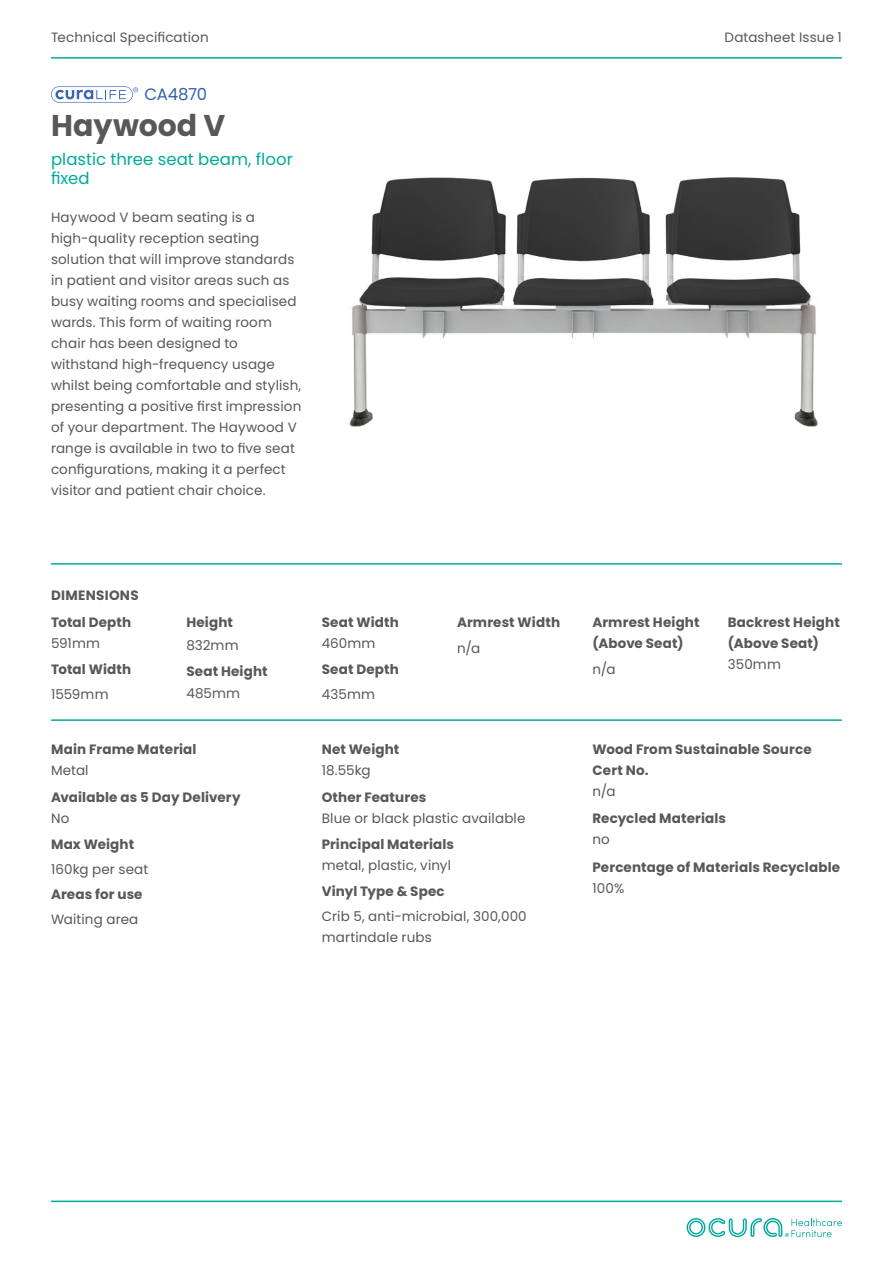
<style>
.page{position:relative;width:893px;height:1263px;background:#fff}
.page>*{position:absolute;margin:0;border:0;box-sizing:border-box;transform-origin:0 0}
.Heading_1{font:700 30px "Poppins";color:#57585a}
.Heading_2{font:16.5px/19.8px "Poppins";color:#00aa9b}
.Product_Code{font:16.5px "Poppins";letter-spacing:-.02em;color:#3361ad}
.Body_Copy{font:13.5px/21px "Poppins";letter-spacing:.01em;color:#57585a}
.Sub_Header{font:700 13.5px/21px "Poppins";letter-spacing:.01em;color:#57585a}
.Body_Copy-2{font:700 13.5px/21px "Poppins";letter-spacing:.01em;color:#57585a}
.Header_3{font:700 13.5px "Poppins";letter-spacing:.02em;color:#57585a}
</style>
<div class="page">
<hr style="left:51px;top:1200px;width:791px;height:2px;background:#00aa9b">
<hr style="left:51px;top:57px;width:791px;height:2px;background:#00aa9b">
<svg style="left:687px;top:1218px;width:155px;height:19px"></svg>
<hr style="left:51px;top:563px;width:791px;height:2px;background:#00aa9b">
<hr style="left:51px;top:719px;width:791px;height:2px;background:#00aa9b">
<svg style="left:51px;top:86px;width:87px;height:17px"></svg>
<img style="left:349px;top:177px;width:469px;height:250px">
<p class="Body_Copy" style="left:51px;top:27px;width:159px">Technical Specification</p>
<p class="Body_Copy" style="left:724px;top:27px;width:119px">Datasheet Issue 1</p>
<p class="Product_Code" style="left:145px;top:85px;width:64px">CA4870</p>
<p class="Heading_1" style="left:51px;top:108px;width:176px">Haywood V</p>
<p class="Heading_2" style="left:51px;top:149px;width:243px">plastic three seat beam, floor fixed</p>
<p class="Body_Copy" style="left:51px;top:207px;width:252px">Haywood V beam seating is a high-quality reception seating solution that will improve standards in patient and visitor areas such as busy waiting rooms and specialised wards. This form of waiting room chair has been designed to withstand high-frequency usage whilst being comfortable and stylish, presenting a positive first impression of your department. The Haywood V range is available in two to five seat configurations, making it a perfect visitor and patient chair choice.</p>
<p class="Header_3" style="left:51px;top:587px;width:89px">DIMENSIONS</p>
<p class="Sub_Header" style="left:51px;top:612px;width:82px">Total Depth</p>
<p class="Body_Copy" style="left:51px;top:633px;width:50px">591mm</p>
<p class="Body_Copy-2" style="left:51px;top:658px;width:82px">Total Width</p>
<p class="Body_Copy" style="left:51px;top:684px;width:59px">1559mm</p>
<p class="Body_Copy-2" style="left:186px;top:612px;width:48px">Height</p>
<p class="Body_Copy" style="left:186px;top:634px;width:54px">832mm</p>
<p class="Sub_Header" style="left:186px;top:660px;width:83px">Seat Height</p>
<p class="Body_Copy" style="left:186px;top:683px;width:55px">485mm</p>
<p class="Sub_Header" style="left:51px;top:739px;width:147px">Main Frame Material</p>
<p class="Body_Copy" style="left:51px;top:760px;width:39px">Metal</p>
<p class="Sub_Header" style="left:51px;top:787px;width:191px">Available as 5 Day Delivery</p>
<p class="Body_Copy" style="left:51px;top:808px;width:20px">No</p>
<p class="Body_Copy-2" style="left:51px;top:833px;width:85px">Max Weight</p>
<p class="Body_Copy" style="left:51px;top:859px;width:99px">160kg per seat</p>
<p class="Body_Copy-2" style="left:51px;top:884px;width:93px">Areas for use</p>
<p class="Body_Copy" style="left:51px;top:909px;width:89px">Waiting area</p>
<p class="Sub_Header" style="left:322px;top:612px;width:79px">Seat Width</p>
<p class="Body_Copy" style="left:322px;top:633px;width:55px">460mm</p>
<p class="Body_Copy-2" style="left:322px;top:658px;width:79px">Seat Depth</p>
<p class="Body_Copy" style="left:322px;top:684px;width:55px">435mm</p>
<p class="Body_Copy-2" style="left:457px;top:612px;width:105px">Armrest Width</p>
<p class="Body_Copy" style="left:457px;top:637px;width:25px">n/a</p>
<p class="Sub_Header" style="left:322px;top:739px;width:79px">Net Weight</p>
<p class="Body_Copy" style="left:322px;top:760px;width:50px">18.55kg</p>
<p class="Sub_Header" style="left:322px;top:787px;width:106px">Other Features</p>
<p class="Body_Copy" style="left:322px;top:808px;width:205px">Blue or black plastic available</p>
<p class="Sub_Header" style="left:322px;top:834px;width:134px">Principal Materials</p>
<p class="Body_Copy" style="left:322px;top:855px;width:131px">metal, plastic, vinyl</p>
<p class="Body_Copy-2" style="left:322px;top:880px;width:125px">Vinyl Type &amp; Spec</p>
<p class="Body_Copy" style="left:322px;top:906px;width:207px">Crib 5, anti-microbial, 300,000 martindale rubs</p>
<p class="Body_Copy-2" style="left:592px;top:612px;width:109px">Armrest Height (Above Seat)</p>
<p class="Body_Copy" style="left:592px;top:658px;width:25px">n/a</p>
<p class="Sub_Header" style="left:728px;top:612px;width:113px">Backrest Height (Above Seat)</p>
<p class="Body_Copy" style="left:728px;top:654px;width:55px">350mm</p>
<p class="Sub_Header" style="left:592px;top:739px;width:221px">Wood From Sustainable Source<br>Cert No.</p>
<p class="Body_Copy" style="left:592px;top:781px;width:25px">n/a</p>
<p class="Sub_Header" style="left:592px;top:808px;width:135px">Recycled Materials</p>
<p class="Body_Copy" style="left:592px;top:829px;width:19px">no</p>
<p class="Sub_Header" style="left:592px;top:857px;width:249px">Percentage of Materials Recyclable</p>
<p class="Body_Copy" style="left:592px;top:878px;width:33px">100%</p>
</div>
